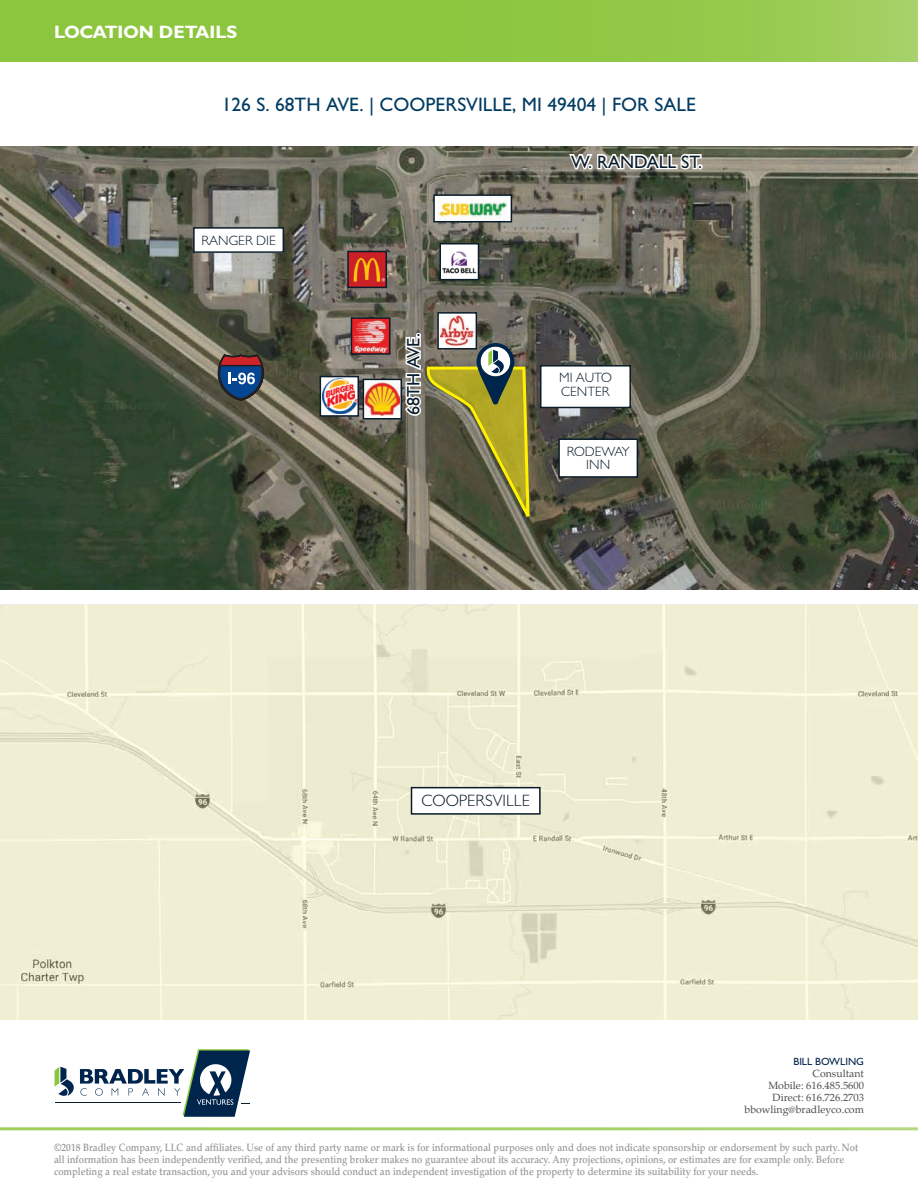
<style>
.page{position:relative;width:918px;height:1188px;background:#fff}
.page>*{position:absolute;margin:0;border:0;box-sizing:border-box;transform-origin:0 0}
.t1{font:500 19.5px "Gill Sans MT Std";color:#033c62}
.t2{font:500 18px "Gill Sans MT Std";color:#0a1d2a}
.t3{font:700 18px "Gill Sans MT Std";color:#fff}
.t4{font:300 16.5px "Gill Sans MT Std";color:#0a1d2a}
.t5{font:300 13.5px/13.5px "Gill Sans MT Std";color:#0a1d2a}
.t6{font:500 10.5px/12px "Palatino LT Std";color:#939598;scale:.9 1}
.t7{font:10.5px/12px "Palatino Linotype";color:#4b4c4d;text-align:right}
.t8{font:500 10.5px "Gill Sans MT Std";color:#00254c}
</style>
<div class="page">
<svg style="left:0;top:0;width:918px;height:62px"></svg>
<svg style="left:55px;top:1049px;width:195px;height:68px"></svg>
<img style="left:0;top:147px;width:918px;height:443px">
<svg style="left:567px;top:150px;width:136px;height:23px"></svg>
<img style="left:0;top:605px;width:918px;height:415px">
<div style="left:412px;top:788px;width:128px;height:26px;background:#fff"></div>
<div style="left:411px;top:787px;width:130px;height:28px;border:2px solid #0a1d2a"></div>
<svg style="left:402px;top:333px;width:130px;height:187px"></svg>
<img style="left:350px;top:254px;width:34px;height:31px">
<div style="left:347px;top:251px;width:40px;height:37px;border:2px solid #0a1d2a"></div>
<div style="left:440px;top:244px;width:39px;height:36px;background:#fff"></div>
<img style="left:443px;top:251px;width:33px;height:23px">
<div style="left:440px;top:243px;width:39px;height:37px;border:2px solid #0a1d2a"></div>
<div style="left:434px;top:195px;width:77px;height:27px;background:#fff"></div>
<img style="left:438px;top:198px;width:69px;height:21px">
<div style="left:433px;top:194px;width:79px;height:28px;border:2px solid #0a1d2a"></div>
<img style="left:354px;top:320px;width:34px;height:32px">
<div style="left:351px;top:317px;width:40px;height:38px;border:2px solid #0a1d2a"></div>
<img style="left:440px;top:315px;width:34px;height:32px">
<div style="left:437px;top:312px;width:40px;height:38px;border:2px solid #0a1d2a"></div>
<img style="left:323px;top:379px;width:33px;height:35px">
<div style="left:320px;top:376px;width:39px;height:41px;border:2px solid #0a1d2a"></div>
<svg style="left:366px;top:382px;width:33px;height:35px"></svg>
<img style="left:366px;top:383px;width:33px;height:32px">
<div style="left:363px;top:379px;width:39px;height:41px;border:2px solid #0a1d2a"></div>
<div style="left:194px;top:228px;width:89px;height:24px;background:#fff"></div>
<div style="left:193px;top:227px;width:91px;height:26px;border:2px solid #0a1d2a"></div>
<div style="left:541px;top:366px;width:89px;height:41px;background:#fff"></div>
<div style="left:540px;top:365px;width:91px;height:43px;border:2px solid #0a1d2a"></div>
<div style="left:559px;top:439px;width:78px;height:38px;background:#fff"></div>
<div style="left:558px;top:438px;width:80px;height:40px;border:2px solid #0a1d2a"></div>
<svg style="left:218px;top:354px;width:46px;height:47px"></svg>
<h2 class="t3" style="left:54px;top:21px;width:185px">LOCATION DETAILS</h2>
<h1 class="t1" style="left:222px;top:93px;width:476px">126 S. 68TH AVE. | COOPERSVILLE, MI 49404 | FOR SALE</h1>
<p class="t5" style="left:201px;top:233px;width:76px">RANGER DIE</p>
<h2 class="t2" style="left:403px;top:415px;width:83px;rotate:-90deg">68TH AVE.</h2>
<h2 class="t2" style="left:571px;top:151px;width:132px">W. RANDALL ST.</h2>
<p class="t5" style="left:559px;top:371px;width:54px">MI AUTO<br>CENTER</p>
<p class="t5" style="left:567px;top:444px;width:65px;text-align:center">RODEWAY<br>INN</p>
<h3 class="t4" style="left:421px;top:791px;width:110px">COOPERSVILLE</h3>
<p class="t8" style="left:793px;top:1056px;width:72px">BILL BOWLING</p>
<p class="t7" style="left:745px;top:1067px;width:121px">Consultant<br>Mobile: 616.485.5600<br>Direct: 616.726.2703 bbowling@bradleyco.com</p>
<p class="t6" style="left:54px;top:1141px;width:895px">©2018 Bradley Company, LLC and affiliates. Use of any third party name or mark is for informational purposes only and does not indicate sponsorship or endorsement by such party. Not all information has been independently verified, and the presenting broker makes no guarantee about its accuracy. Any projections, opinions, or estimates are for example only. Before completing a real estate transaction, you and your advisors should conduct an independent investigation of the property to determine its suitability for your needs.</p>
</div>
